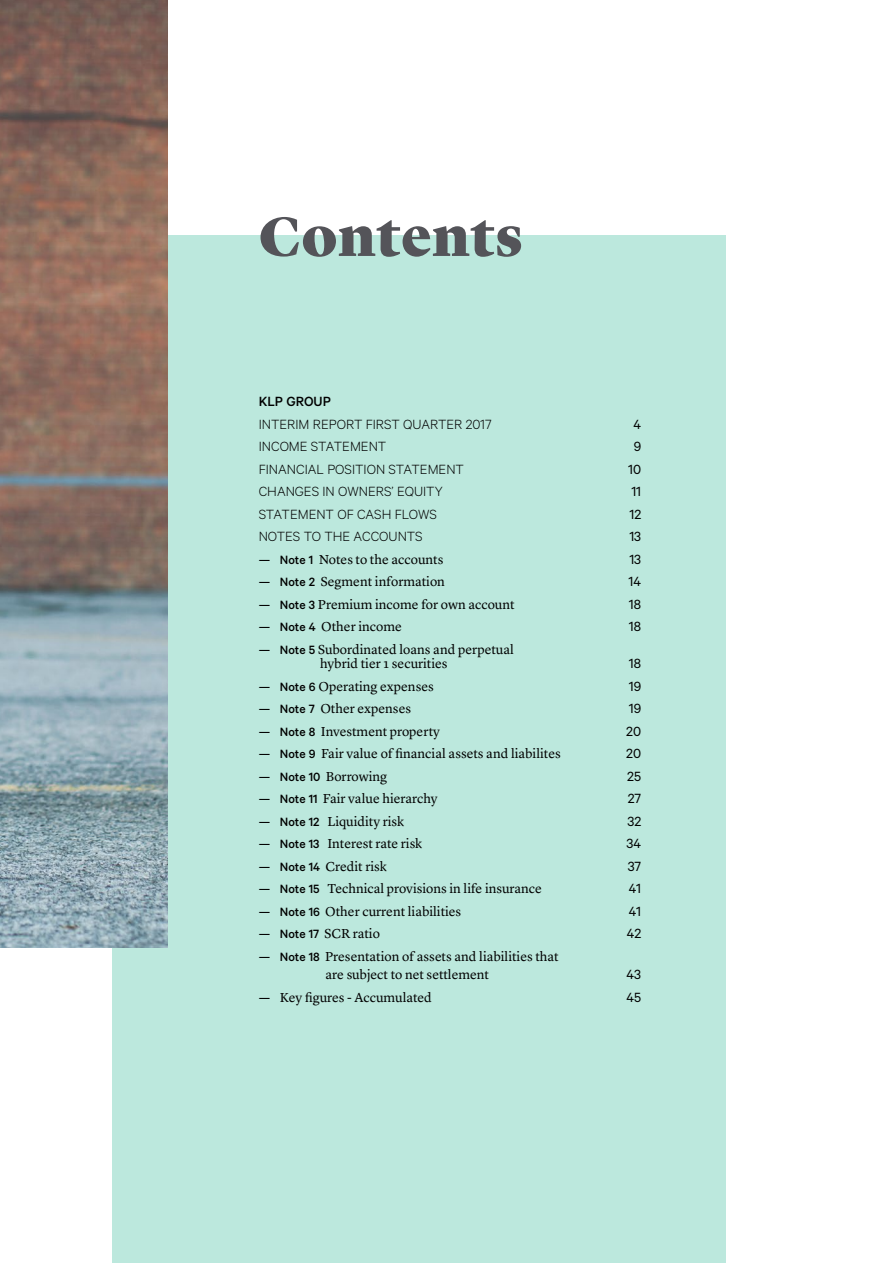
<style>
.page{position:relative;width:893px;height:1263px;background:#fff}
.page>*{position:absolute;margin:0;border:0;box-sizing:border-box;transform-origin:0 0}
.t1{font:900 57px "Lyon Display";letter-spacing:.02em;color:#545459}
.t2{font:300 15px "Calibre";color:#000}
.t3{font:15px "Calibre";color:#000}
.t4{font:500 15px "Calibre";color:#000}
.t5{font:13.5px/14.4px "Lyon Text";color:#000;text-align:center}
.s1{font-family:"Calibre";font-weight:500}
</style>
<div class="page">
<div style="left:112px;top:235px;width:613px;height:1028px;background:#bce8dd"></div>
<img style="left:0;top:0;width:167px;height:947px">
<h1 class="t1" style="left:259px;top:194px;width:266px">Contents</h1>
<p class="t4" style="left:259px;top:393px;width:74px">KLP GROUP</p>
<p class="t2" style="left:259px;top:416px;width:234px">INTERIM REPORT FIRST QUARTER 2017</p>
<p class="t3" style="left:634px;top:415px;width:9px">4</p>
<p class="t2" style="left:259px;top:438px;width:129px">INCOME STATEMENT</p>
<p class="t3" style="left:634px;top:438px;width:9px">9</p>
<p class="t2" style="left:259px;top:461px;width:207px">FINANCIAL POSITION STATEMENT</p>
<p class="t3" style="left:628px;top:460px;width:15px">10</p>
<p class="t2" style="left:259px;top:483px;width:186px">CHANGES IN OWNERS’ EQUITY</p>
<p class="t3" style="left:631px;top:483px;width:11px">11</p>
<p class="t2" style="left:259px;top:506px;width:180px">STATEMENT OF CASH FLOWS</p>
<p class="t3" style="left:629px;top:505px;width:13px">12</p>
<p class="t2" style="left:259px;top:528px;width:165px">NOTES TO THE ACCOUNTS</p>
<p class="t3" style="left:629px;top:528px;width:13px">13</p>
<p class="t5" style="left:259px;top:551px;width:186px"><span class="s1">— Note 1</span> Notes to the accounts</p>
<p class="t3" style="left:629px;top:550px;width:13px">13</p>
<p class="t5" style="left:259px;top:574px;width:188px"><span class="s1">— Note 2</span> Segment information</p>
<p class="t3" style="left:629px;top:573px;width:14px">14</p>
<p class="t5" style="left:259px;top:596px;width:257px"><span class="s1">— Note 3</span> Premium income for own account</p>
<p class="t3" style="left:629px;top:595px;width:14px">18</p>
<p class="t5" style="left:259px;top:619px;width:145px"><span class="s1">— Note 4</span> Other income</p>
<p class="t3" style="left:629px;top:618px;width:14px">18</p>
<p class="t5" style="left:259px;top:641px;width:257px"><span class="s1">— Note 5</span> Subordinated loans and perpetual hybrid tier 1 securities</p>
<p class="t3" style="left:629px;top:655px;width:14px">18</p>
<p class="t5" style="left:259px;top:678px;width:177px"><span class="s1">— Note 6</span> Operating expenses</p>
<p class="t3" style="left:629px;top:677px;width:14px">19</p>
<p class="t5" style="left:259px;top:701px;width:154px"><span class="s1">— Note 7</span> Other expenses</p>
<p class="t3" style="left:629px;top:700px;width:14px">19</p>
<p class="t5" style="left:259px;top:723px;width:183px"><span class="s1">— Note 8</span> Investment property</p>
<p class="t3" style="left:626px;top:722px;width:16px">20</p>
<p class="t5" style="left:259px;top:746px;width:303px"><span class="s1">— Note 9</span> Fair value of financial assets and liabilites</p>
<p class="t3" style="left:626px;top:745px;width:16px">20</p>
<p class="t5" style="left:259px;top:768px;width:130px"><span class="s1">— Note 10</span> Borrowing</p>
<p class="t3" style="left:627px;top:767px;width:15px">25</p>
<p class="t5" style="left:259px;top:791px;width:180px"><span class="s1">— Note 11</span> Fair value hierarchy</p>
<p class="t3" style="left:628px;top:790px;width:15px">27</p>
<p class="t5" style="left:259px;top:813px;width:147px"><span class="s1">— Note 12</span> Liquidity risk</p>
<p class="t3" style="left:627px;top:812px;width:15px">32</p>
<p class="t5" style="left:259px;top:836px;width:165px"><span class="s1">— Note 13</span> Interest rate risk</p>
<p class="t3" style="left:627px;top:835px;width:16px">34</p>
<p class="t5" style="left:259px;top:858px;width:130px"><span class="s1">— Note 14</span> Credit risk</p>
<p class="t3" style="left:628px;top:857px;width:15px">37</p>
<p class="t5" style="left:259px;top:881px;width:285px"><span class="s1">— Note 15</span> Technical provisions in life insurance</p>
<p class="t3" style="left:629px;top:880px;width:14px">41</p>
<p class="t5" style="left:259px;top:903px;width:204px"><span class="s1">— Note 16</span> Other current liabilities</p>
<p class="t3" style="left:629px;top:902px;width:14px">41</p>
<p class="t5" style="left:259px;top:926px;width:123px"><span class="s1">— Note 17</span> SCR ratio</p>
<p class="t3" style="left:627px;top:925px;width:16px">42</p>
<p class="t5" style="left:259px;top:946px;width:301px;line-height:18px"><span class="s1">— Note 18</span> Presentation of assets and liabilities that are subject to net settlement</p>
<p class="t3" style="left:626px;top:965px;width:16px">43</p>
<p class="t5" style="left:259px;top:989px;width:175px"><span class="s1">—</span> Key figures - Accumulated</p>
<p class="t3" style="left:626px;top:988px;width:16px">45</p>
</div>
